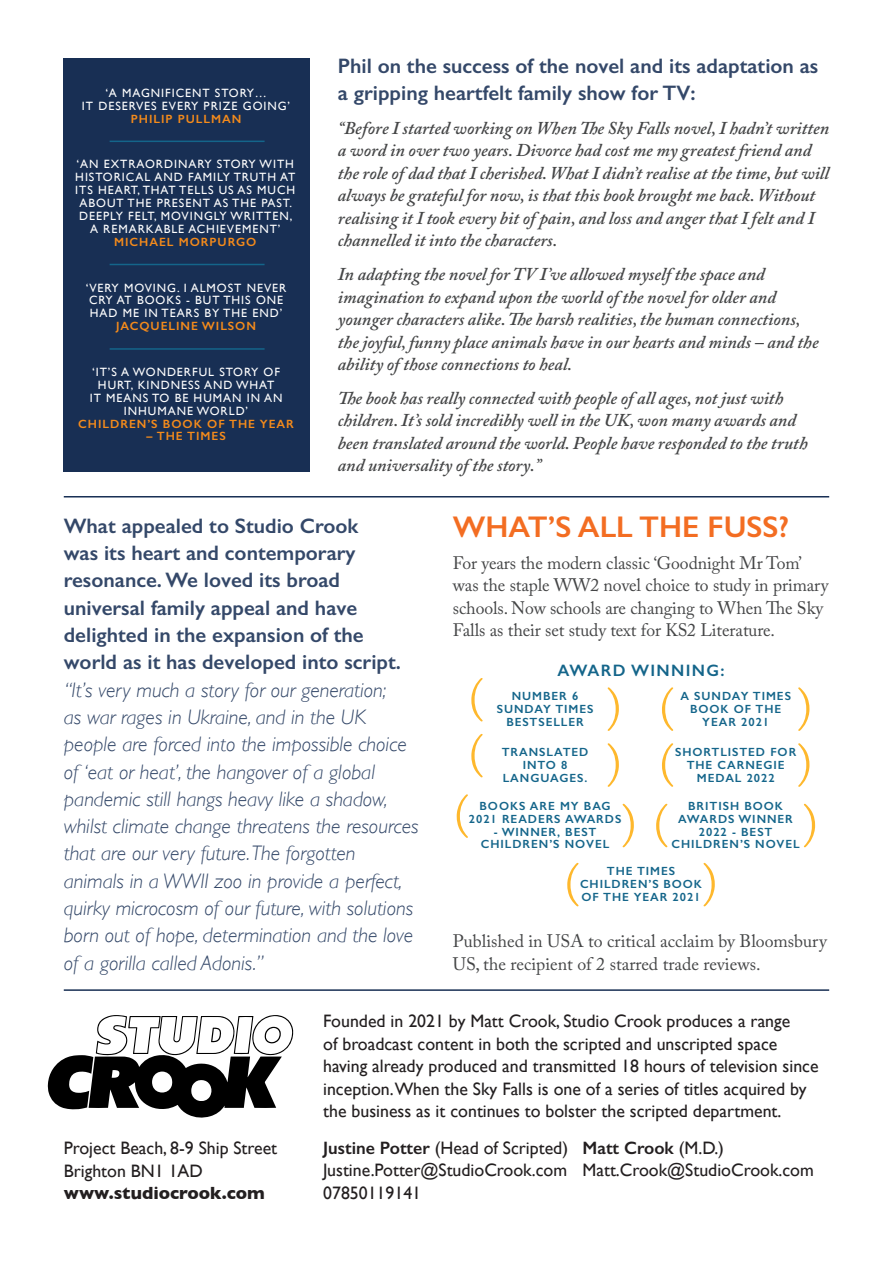
<style>
.page{position:relative;width:893px;height:1263px;background:#fff}
.page>*{position:absolute;margin:0;border:0;box-sizing:border-box;transform-origin:0 0}
.t1{font:600 30px "Gill Sans";color:#f36d22}
.t2{font:italic 300 21px/27.3px "Gill Sans";color:#344869}
.t3{font:600 21px/27.3px "Gill Sans";color:#344869}
.t4{font:italic 600 18px/22.5px "Adobe Caslon Pro";color:#454647}
.t5{font:18px/22.5px "Gill Sans";color:#231f20}
.t6{font:18px/22.5px "Adobe Caslon Pro";letter-spacing:-.005em;color:#454647}
.t7{font:700 18px "Gill Sans";color:#231f20}
.t8{font:600 18px "Gill Sans";color:#231f20}
.t9{font:600 16.5px "Gill Sans";letter-spacing:.08em;color:#14658a}
.t10{font:12px/12.9px "Gill Sans";letter-spacing:.08em;color:#fff;text-align:center}
.t11{font:600 12px "Gill Sans";letter-spacing:.08em;color:#f58b1b}
.t12{font:600 11.85px/12.9px "Gill Sans";letter-spacing:.08em;color:#14658a;text-align:center}
.s1{font-weight:600}
.s2{font-weight:400}
</style>
<div class="page">
<svg style="left:567px;top:863px;width:11px;height:43px"></svg>
<svg style="left:656px;top:804px;width:11px;height:43px"></svg>
<svg style="left:457px;top:794px;width:11px;height:44px"></svg>
<svg style="left:662px;top:687px;width:11px;height:44px"></svg>
<svg style="left:471px;top:678px;width:12px;height:43px"></svg>
<svg style="left:662px;top:743px;width:11px;height:44px"></svg>
<svg style="left:471px;top:734px;width:12px;height:43px"></svg>
<svg style="left:703px;top:863px;width:12px;height:43px"></svg>
<svg style="left:804px;top:804px;width:11px;height:43px"></svg>
<svg style="left:623px;top:804px;width:11px;height:43px"></svg>
<svg style="left:798px;top:687px;width:11px;height:44px"></svg>
<svg style="left:608px;top:687px;width:11px;height:44px"></svg>
<svg style="left:798px;top:743px;width:11px;height:44px"></svg>
<svg style="left:608px;top:743px;width:11px;height:44px"></svg>
<hr style="left:64px;top:989px;width:765px;height:2px;background:#182f54">
<hr style="left:64px;top:496px;width:765px;height:1px;background:#182f54">
<svg style="left:48px;top:1015px;width:245px;height:103px"></svg>
<div style="left:63px;top:58px;width:246px;height:413px;background:#182f54"></div>
<hr style="left:110px;top:141px;width:155px;height:1px;background:#14658a">
<hr style="left:110px;top:264px;width:155px;height:1px;background:#14658a">
<hr style="left:110px;top:348px;width:155px;height:2px;background:#14658a">
<p class="t10" style="left:82px;top:86px;width:210px">‘A MAGNIFICENT STORY…<br>IT DESERVES EVERY PRIZE GOING’</p>
<p class="t11" style="left:131px;top:111px;width:112px">PHILIP PULLMAN</p>
<p class="t10" style="left:75px;top:158px;width:221px">‘AN EXTRAORDINARY STORY WITH<br>HISTORICAL AND FAMILY TRUTH AT<br>ITS HEART, THAT TELLS US AS MUCH<br>ABOUT THE PRESENT AS THE PAST.<br>DEEPLY FELT, MOVINGLY WRITTEN,<br>A REMARKABLE ACHIEVEMENT’</p>
<p class="t11" style="left:114px;top:234px;width:144px">MICHAEL MORPURGO</p>
<p class="t10" style="left:86px;top:281px;width:202px;text-align:left">‘VERY MOVING. I ALMOST NEVER<br>CRY AT BOOKS - BUT THIS ONE<br>HAD ME IN TEARS BY THE END’</p>
<p class="t11" style="left:116px;top:319px;width:141px">JACQUELINE WILSON</p>
<p class="t10" style="left:90px;top:365px;width:194px">‘IT’S A WONDERFUL STORY OF<br>HURT, KINDNESS AND WHAT<br>IT MEANS TO BE HUMAN IN AN<br>INHUMANE WORLD’</p>
<p class="t11" style="left:78px;top:416px;width:217px">CHILDREN’S BOOK OF THE YEAR</p>
<p class="t11" style="left:146px;top:429px;width:81px">– THE TIMES</p>
<p class="t3" style="left:338px;top:52px;width:482px">Phil on the success of the novel and its adaptation as a gripping heartfelt family show for TV:</p>
<p class="t4" style="left:338px;top:116px;width:493px">“Before I started working on When The Sky Falls novel, I hadn’t written a word in over two years. Divorce had cost me my greatest friend and the role of dad that I cherished. What I didn’t realise at the time, but will always be grateful for now, is that this book brought me back. Without realising it I took every bit of pain, and loss and anger that I felt and I channelled it into the characters.</p>
<p class="t4" style="left:338px;top:263px;width:482px">In adapting the novel for TV I’ve allowed myself the space and imagination to expand upon the world of the novel for older and younger characters alike. The harsh realities, the human connections, the joyful, funny place animals have in our hearts and minds – and the ability of those connections to heal.</p>
<p class="t4" style="left:338px;top:386px;width:471px">The book has really connected with people of all ages, not just with children. It’s sold incredibly well in the UK, won many awards and been translated around the world. People have responded to the truth and universality of the story.”</p>
<p class="t3" style="left:64px;top:512px;width:339px">What appealed to Studio Crook<br>was its heart and contemporary resonance. We loved its broad universal family appeal and have delighted in the expansion of the world as it has developed into script.</p>
<p class="t2" style="left:64px;top:676px;width:356px">“It’s very much a story for our generation;<br>as war rages in Ukraine, and in the UK people are forced into the impossible choice of ‘eat or heat’, the hangover of a global pandemic still hangs heavy like a shadow, whilst climate change threatens the resources that are our very future. The forgotten animals in a WWII zoo in provide a perfect, quirky microcosm of our future, with solutions born out of hope, determination and the love of a gorilla called Adonis.”</p>
<p class="t1" style="left:453px;top:509px;width:338px">WHAT’S ALL THE FUSS?</p>
<p class="t6" style="left:453px;top:551px;width:377px">For years the modern classic ‘Goodnight Mr Tom’ was the staple WW2 novel choice to study in primary schools. Now schools are changing to When The Sky Falls as their set study text for KS2 Literature.</p>
<p class="t9" style="left:557px;top:660px;width:169px">AWARD WINNING:</p>
<p class="t12" style="left:497px;top:689px;width:98px">NUMBER 6<br>SUNDAY TIMES<br>BESTSELLER</p>
<p class="t12" style="left:502px;top:745px;width:88px">TRANSLATED<br>INTO 8<br>LANGUAGES.</p>
<p class="t12" style="left:469px;top:799px;width:154px">BOOKS ARE MY BAG<br>2021 READERS AWARDS</p>
<p class="t12" style="left:481px;top:825px;width:130px">- WINNER, BEST<br>CHILDREN’S NOVEL</p>
<p class="t12" style="left:680px;top:689px;width:112px">A SUNDAY TIMES<br>BOOK OF THE<br>YEAR 2021</p>
<p class="t12" style="left:675px;top:745px;width:123px">SHORTLISTED FOR<br>THE CARNEGIE<br>MEDAL 2022</p>
<p class="t12" style="left:672px;top:799px;width:130px">BRITISH BOOK<br>AWARDS WINNER<br>2022 - BEST<br>CHILDREN’S NOVEL</p>
<p class="t12" style="left:580px;top:865px;width:124px">THE TIMES<br>CHILDREN’S BOOK<br>OF THE YEAR 2021</p>
<p class="t6" style="left:453px;top:930px;width:375px">Published in USA to critical acclaim by Bloomsbury<br>US, the recipient of 2 starred trade reviews.</p>
<p class="t5" style="left:64px;top:1137px;width:215px">Project Beach, 8-9 Ship Street<br>Brighton BN1 1AD</p>
<p class="t7" style="left:64px;top:1179px;width:203px">www.studiocrook.com</p>
<p class="t5" style="left:323px;top:1010px;width:497px">Founded in 2021 by Matt Crook, Studio Crook produces a range<br>of broadcast content in both the scripted and unscripted space having already produced and transmitted 18 hours of television since inception.When the Sky Falls is one of a series of titles acquired by the business as it continues to bolster the scripted department.</p>
<p class="t5" style="left:323px;top:1136px;width:246px;text-align:justify"><span class="s1">Justine Potter</span> (Head of Scripted)<br>Justine.Potter@StudioCrook.com 07850119141</p>
<p class="t8" style="left:583px;top:1136px;width:143px">Matt Crook <span class="s2">(M.D.)</span></p>
<p class="t5" style="left:583px;top:1158px;width:233px">Matt.Crook@StudioCrook.com</p>
</div>
